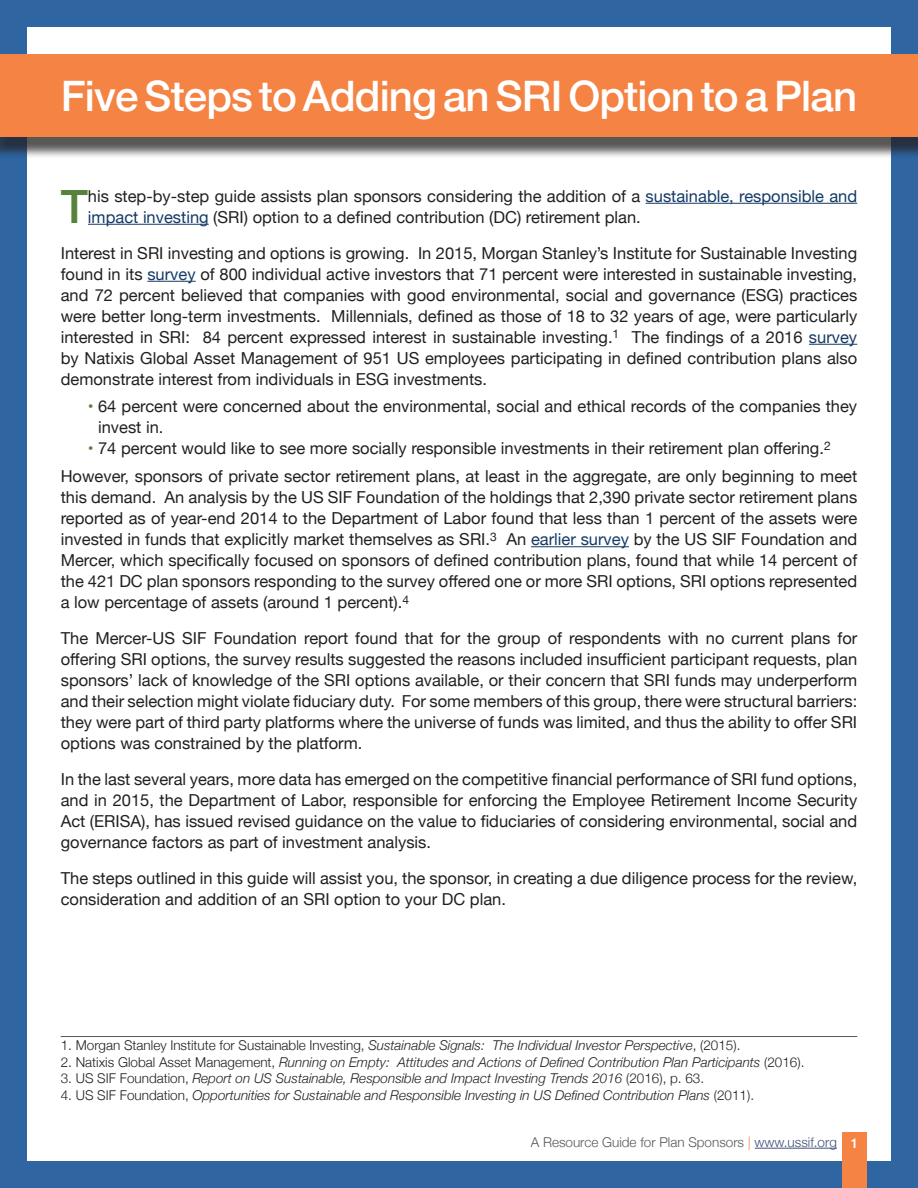
<style>
.page{position:relative;width:918px;height:1188px;background:#2f65a1}
.page>*{position:absolute;margin:0;border:0;box-sizing:border-box;transform-origin:0 0}
.t1{font:500 45.9px "Helvetica Neue";color:#56823a}
.t2{font:500 42px "Helvetica Neue";letter-spacing:-.02em;color:#fff}
.t3{font:16.5px/21px "Helvetica Neue";color:#231f20;text-align:justify}
.t4{font:italic 300 13.5px "Helvetica Neue";color:#231f20}
.t5{font:300 13.5px "Helvetica Neue";color:#231f20}
.t6{font:300 13.5px "Helvetica Neue";color:#57585a}
.s1{color:#143a67}
.s2{color:#56823a}
.s3{font-style:italic}
.s4{font-style:normal}
.s5{color:#f58344}
.s6{color:#40537b}
.s7{font-weight:500;color:#fff}
</style>
<div class="page">
<div style="left:27px;top:27px;width:864px;height:1134px;background:#fff"></div>
<hr style="left:755px;top:1148px;width:82px;height:1px;background:#40537b">
<div style="left:843px;top:1132px;width:24px;height:56px;background:#f58344"></div>
<div style="left:0;top:61px;width:918px;height:98px;background:#231f20;opacity:.75"></div>
<div style="left:0;top:54px;width:918px;height:82px;background:#f58344"></div>
<hr style="left:646px;top:203px;width:211px;height:1px;background:#143a67">
<hr style="left:88px;top:224px;width:121px;height:1px;background:#143a67">
<hr style="left:147px;top:281px;width:49px;height:1px;background:#143a67">
<hr style="left:809px;top:344px;width:48px;height:1px;background:#143a67">
<hr style="left:531px;top:546px;width:98px;height:1px;background:#143a67">
<hr style="left:61px;top:1036px;width:796px;height:1px;background:#57585a">
<h2 class="t2" style="left:61px;top:70px;width:798px">Five Steps to Adding an SRI Option to a Plan</h2>
<h1 class="t1" style="left:61px;top:178px;width:29px">T</h1>
<p class="t3" style="left:88px;top:185px;width:771px">his step-by-step guide assists plan sponsors considering the addition of a <span class="s1">sustainable, responsible and impact investing</span> (SRI) option to a defined contribution (DC) retirement plan.</p>
<p class="t3" style="left:61px;top:242px;width:798px">Interest in SRI investing and options is growing. In 2015, Morgan Stanley’s Institute for Sustainable Investing found in its <span class="s1">survey</span> of 800 individual active investors that 71 percent were interested in sustainable investing, and 72 percent believed that companies with good environmental, social and governance (ESG) practices were better long-term investments. Millennials, defined as those of 18 to 32 years of age, were particularly interested in SRI: 84 percent expressed interest in sustainable investing.<sup>1</sup> The findings of a 2016 <span class="s1">survey </span>by Natixis Global Asset Management of 951 US employees participating in defined contribution plans also demonstrate interest from individuals in ESG investments.</p>
<p class="t3" style="left:98px;top:396px;width:761px;text-indent:-10px"><span class="s2">•</span> 64 percent were concerned about the environmental, social and ethical records of the companies they invest in.</p>
<p class="t3" style="left:61px;top:434px;width:798px;line-height:27.8px;text-align:center"><span class="s2">•</span> 74 percent would like to see more socially responsible investments in their retirement plan offering.<sup>2<br></sup>However, sponsors of private sector retirement plans, at least in the aggregate, are only beginning to meet</p>
<p class="t3" style="left:61px;top:487px;width:798px">this demand. An analysis by the US SIF Foundation of the holdings that 2,390 private sector retirement plans reported as of year-end 2014 to the Department of Labor found that less than 1 percent of the assets were invested in funds that explicitly market themselves as SRI.<sup>3</sup> An <span class="s1">earlier survey</span> by the US SIF Foundation and Mercer, which specifically focused on sponsors of defined contribution plans, found that while 14 percent of the 421 DC plan sponsors responding to the survey offered one or more SRI options, SRI options represented a low percentage of assets (around 1 percent).<sup>4</sup></p>
<p class="t3" style="left:61px;top:628px;width:798px">The Mercer-US SIF Foundation report found that for the group of respondents with no current plans for offering SRI options, the survey results suggested the reasons included insufficient participant requests, plan sponsors’ lack of knowledge of the SRI options available, or their concern that SRI funds may underperform and their selection might violate fiduciary duty. For some members of this group, there were structural barriers: they were part of third party platforms where the universe of funds was limited, and thus the ability to offer SRI options was constrained by the platform.</p>
<p class="t3" style="left:61px;top:769px;width:798px">In the last several years, more data has emerged on the competitive financial performance of SRI fund options, and in 2015, the Department of Labor, responsible for enforcing the Employee Retirement Income Security Act (ERISA), has issued revised guidance on the value to fiduciaries of considering environmental, social and governance factors as part of investment analysis.</p>
<p class="t3" style="left:61px;top:868px;width:798px">The steps outlined in this guide will assist you, the sponsor, in creating a due diligence process for the review, consideration and addition of an SRI option to your DC plan.</p>
<p class="t5" style="left:61px;top:1037px;width:681px">1. Morgan Stanley Institute for Sustainable Investing, <span class="s3">Sustainable Signals: The Individual Investor Perspective</span>, (2015).</p>
<p class="t4" style="left:61px;top:1054px;width:745px"><span class="s4">2. Natixis Global Asset Management,</span> Running on Empty: Attitudes and Actions of Defined Contribution Plan Participants <span class="s4">(2016).</span></p>
<p class="t4" style="left:61px;top:1071px;width:645px"><span class="s4">3. US SIF Foundation,</span> Report on US Sustainable, Responsible and Impact Investing Trends 2016 <span class="s4">(2016), p. 63.</span></p>
<p class="t4" style="left:61px;top:1087px;width:695px"><span class="s4">4. US SIF Foundation,</span> Opportunities for Sustainable and Responsible Investing in US Defined Contribution Plans <span class="s4">(2011).</span></p>
<p class="t6" style="left:531px;top:1134px;width:329px">A Resource Guide for Plan Sponsors <span class="s5">|</span> <span class="s6">www.ussif.org</span> <span class="s7">1</span></p>
</div>
